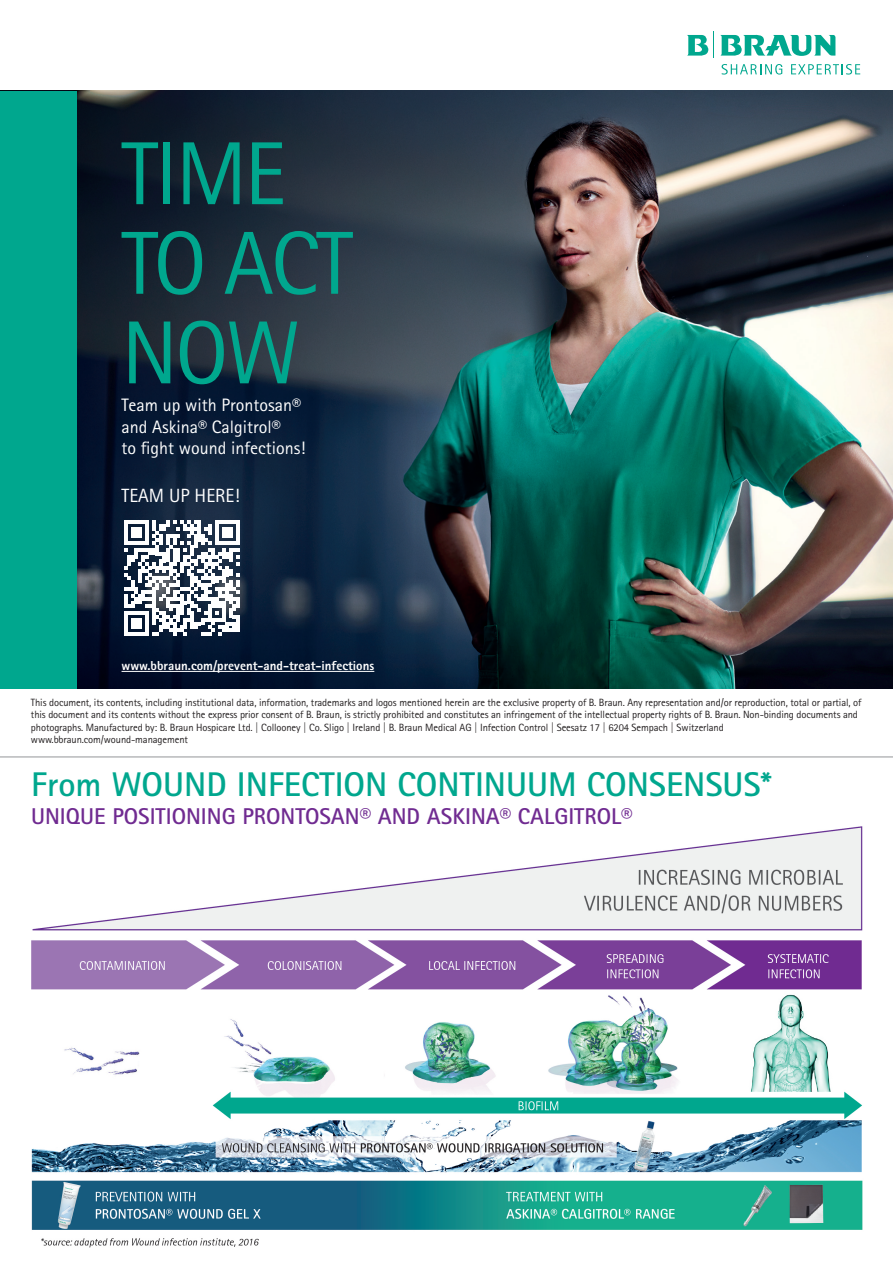
<style>
.page{position:relative;width:893px;height:1263px;background:#fff}
.page>*{position:absolute;margin:0;border:0;box-sizing:border-box;transform-origin:0 0}
.t1{font:89.55px/89.6px "Rotis Sans Serif Pro";letter-spacing:-.03em;color:#00a78e}
.t2{font:700 34.35px "Rotis Sans Serif Pro";color:#00a78e}
.t3{font:700 22.8px "Rotis Sans Serif Pro";color:#702b91}
.t4{font:19.2px "Rotis Sans Serif Pro";color:#fff}
.t5{font:18px/21.6px "Rotis Sans Serif Pro";color:#fff}
.t6{font:800 13.05px "Rotis Sans Serif Pro";color:#fff}
.t7{font:10.5px/12.6px "Rotis Sans Serif Pro";letter-spacing:-.01em;color:#231f20}
</style>
<div class="page">
<img style="left:0;top:90px;width:893px;height:599px">
<svg style="left:722px;top:64px;width:60px;height:11px"></svg>
<svg style="left:791px;top:64px;width:69px;height:11px"></svg>
<svg style="left:720px;top:34px;width:115px;height:22px"></svg>
<svg style="left:687px;top:32px;width:27px;height:26px"></svg>
<div style="left:0;top:91px;width:77px;height:598px;background:#00a78e"></div>
<svg style="left:124px;top:520px;width:115px;height:116px"></svg>
<hr style="left:122px;top:671px;width:252px;height:1px;background:#fff">
<img style="left:31px;top:826px;width:832px;height:422px">
<hr style="left:0;top:756px;width:893px;height:1px;background:#939598">
<h1 class="t1" style="left:122px;top:130px;width:233px">TIME<br>TO ACT<br>NOW</h1>
<h3 class="t5" style="left:122px;top:394px;width:185px">Team up with Prontosan® and Askina® Calgitrol®<br>to fight wound infections!</h3>
<h3 class="t4" style="left:122px;top:484px;width:120px">TEAM UP HERE!</h3>
<p class="t6" style="left:122px;top:657px;width:254px">www.bbraun.com/prevent-and-treat-infections</p>
<p class="t7" style="left:31px;top:696px;width:832px">This document, its contents, including institutional data, information, trademarks and logos mentioned herein are the exclusive property of B. Braun. Any representation and/or reproduction, total or partial, of this document and its contents without the express prior consent of B. Braun, is strictly prohibited and constitutes an infringement of the intellectual property rights of B. Braun. Non-binding documents and photographs. Manufactured by: B. Braun Hospicare Ltd. | Collooney | Co. Sligo | Ireland | B. Braun Medical AG | Infection Control | Seesatz 17 | 6204 Sempach | Switzerland www.bbraun.com/wound-management</p>
<h2 class="t2" style="left:31px;top:763px;width:742px">From WOUND INFECTION CONTINUUM CONSENSUS*</h2>
<h3 class="t3" style="left:31px;top:801px;width:603px">UNIQUE POSITIONING PRONTOSAN® AND ASKINA® CALGITROL®</h3>
</div>
